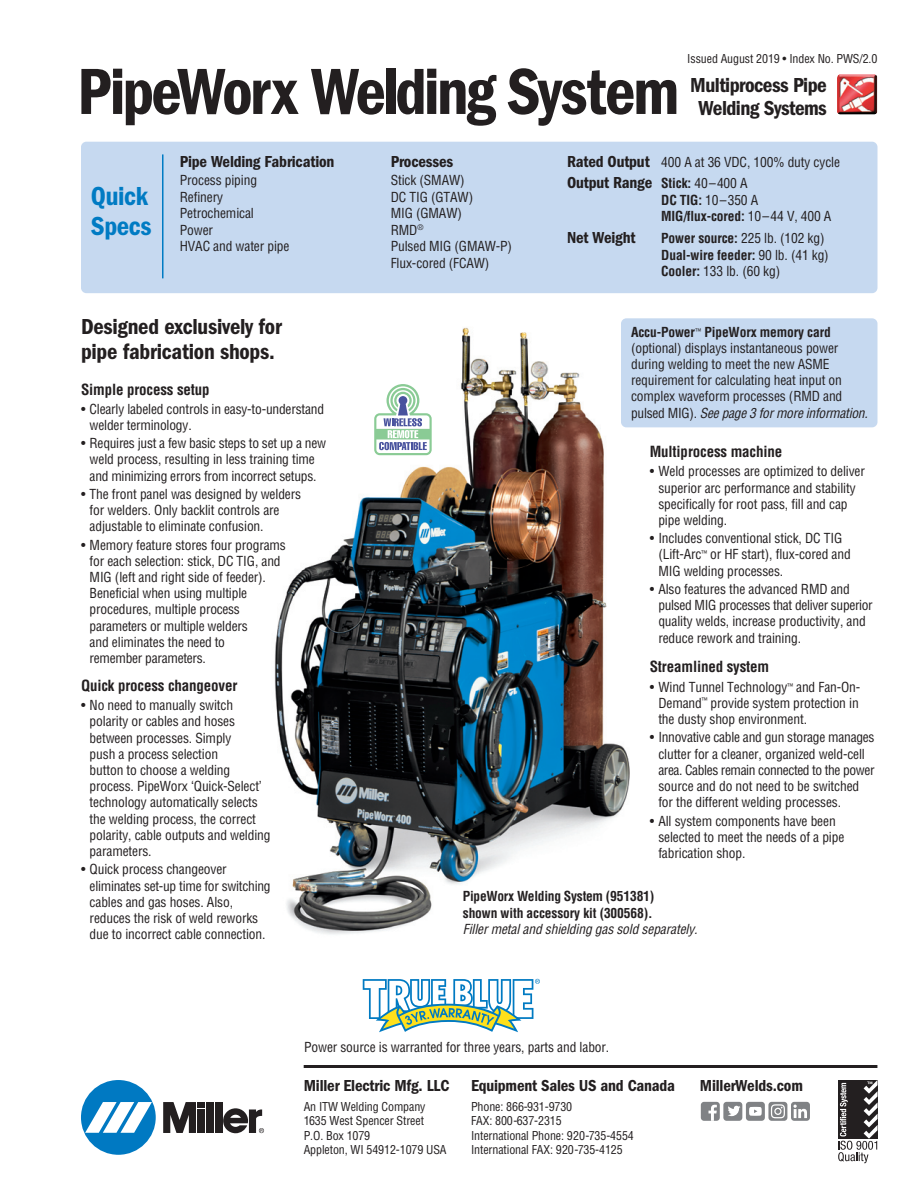
<style>
.page{position:relative;width:918px;height:1188px;background:#fff}
.page>*{position:absolute;margin:0;border:0;box-sizing:border-box;transform-origin:0 0}
.t1{font:67.5px "ITC Franklin Gothic Std Dm Cd";letter-spacing:-.04em;color:#231f20}
.t2{font:27px/30px "ITC Franklin Gothic Std Dm Cd";letter-spacing:-.015em;color:#007bc3}
.t3{font:22.5px/25.5px "ITC Franklin Gothic Std Dm Cd";letter-spacing:-.01em;color:#231f20}
.t4{font:21px/22.5px "ITC Franklin Gothic Std Dm Cd";letter-spacing:-.025em;color:#231f20;text-align:center}
.t5{font:16.5px "ITC Franklin Gothic Std Dm Cd";letter-spacing:-.01em;color:#231f20}
.t6{font:700 condensed 15px "Helvetica";letter-spacing:-.01em;color:#231f20}
.t7{font:condensed 13.5px/16.2px "Helvetica";letter-spacing:-.01em;color:#231f20}
.t8{font:700 condensed 13.5px/16.5px "Helvetica";letter-spacing:-.01em;color:#231f20}
.t9{font:italic condensed 13.5px "Helvetica";color:#231f20}
.t10{font:condensed 12px/14.4px "Helvetica";letter-spacing:-.01em;color:#231f20}
.s1{font-family:"ITC Franklin Gothic Std Dm Cd";font-stretch:normal;font-size:16.5px}
.s2{font-family:"Helvetica";font-weight:700;font-stretch:condensed;font-size:13.5px}
.s3{font-family:"Helvetica";font-stretch:condensed;font-size:13.5px}
.s4{font-weight:400}
.s5{font-weight:700}
.s6{font-style:italic}
</style>
<div class="page">
<img style="left:274px;top:327px;width:378px;height:608px">
<div style="left:81px;top:142px;width:797px;height:151px;background:#c6d9f0;border-radius:5px"></div>
<hr style="left:162px;top:154px;width:2px;height:124px;background:#007bc3">
<img style="left:837px;top:74px;width:40px;height:41px">
<svg style="left:363px;top:979px;width:177px;height:53px"></svg>
<div style="left:621px;top:318px;width:256px;height:109px;background:#c6d9f0;border-radius:5px"></div>
<svg style="left:374px;top:384px;width:58px;height:71px"></svg>
<hr style="left:304px;top:1065px;width:573px;height:3px;background:#231f20">
<div style="left:81px;top:1080px;width:75px;height:75px;background:#0079c2;border-radius:50%"></div>
<svg style="left:85px;top:1102px;width:67px;height:31px"></svg>
<div style="left:206px;top:1102px;width:8px;height:31px;background:#231f20"></div>
<div style="left:215px;top:1102px;width:7px;height:31px;background:#231f20"></div>
<div style="left:198px;top:1102px;width:7px;height:6px;background:#231f20"></div>
<div style="left:198px;top:1109px;width:7px;height:24px;background:#231f20"></div>
<svg style="left:163px;top:1102px;width:33px;height:31px"></svg>
<svg style="left:223px;top:1108px;width:41px;height:25px"></svg>
<svg style="left:838px;top:1080px;width:40px;height:83px"></svg>
<div style="left:791px;top:1102px;width:19px;height:19px;background:#808285;border-radius:3px"></div>
<svg style="left:793px;top:1105px;width:14px;height:13px"></svg>
<div style="left:723px;top:1102px;width:19px;height:19px;background:#808285;border-radius:3px"></div>
<svg style="left:728px;top:1106px;width:12px;height:10px"></svg>
<div style="left:746px;top:1102px;width:19px;height:19px;background:#808285;border-radius:3px"></div>
<svg style="left:749px;top:1107px;width:13px;height:9px"></svg>
<div style="left:701px;top:1102px;width:19px;height:19px;background:#808285;border-radius:3px"></div>
<svg style="left:708px;top:1105px;width:9px;height:16px"></svg>
<div style="left:768px;top:1102px;width:19px;height:19px;background:#808285;border-radius:3px"></div>
<svg style="left:771px;top:1104px;width:14px;height:14px"></svg>
<p class="t10" style="left:687px;top:52px;width:192px">Issued August 2019 • Index No. PWS/2.0</p>
<h1 class="t1" style="left:77px;top:69px;width:604px">PipeWorx Welding System</h1>
<h3 class="t4" style="left:690px;top:76px;width:138px">Multiprocess Pipe<br>Welding Systems</h3>
<h2 class="t2" style="left:91px;top:184px;width:62px">Quick<br>Specs</h2>
<p class="t5" style="left:180px;top:156px;width:156px">Pipe Welding Fabrication</p>
<p class="t7" style="left:180px;top:173px;width:111px">Process piping<br>Refinery<br>Petrochemical<br>Power<br>HVAC and water pipe</p>
<h3 class="t3" style="left:81px;top:315px;width:202px">Designed exclusively for pipe fabrication shops.</h3>
<p class="t6" style="left:81px;top:383px;width:130px">Simple process setup</p>
<p class="t7" style="left:90px;top:402px;width:236px;text-indent:-9px">• Clearly labeled controls in easy-to-understand welder terminology.</p>
<p class="t7" style="left:81px;top:436px;width:247px;text-align:center">• Requires just a few basic steps to set up a new weld process, resulting in less training time and minimizing errors from incorrect setups.</p>
<p class="t7" style="left:90px;top:487px;width:213px;text-indent:-9px">• The front panel was designed by welders for welders. Only backlit controls are adjustable to eliminate confusion.</p>
<p class="t7" style="left:90px;top:538px;width:198px;text-indent:-9px">• Memory feature stores four programs for each selection: stick, DC TIG, and<br>MIG (left and right side of feeder).<br>Beneficial when using multiple procedures, multiple process parameters or multiple welders<br>and eliminates the need to<br>remember parameters.</p>
<p class="t6" style="left:81px;top:680px;width:158px">Quick process changeover</p>
<p class="t7" style="left:90px;top:698px;width:182px;text-indent:-9px">• No need to manually switch polarity or cables and hoses between processes. Simply<br>push a process selection<br>button to choose a welding process. PipeWorx ‘Quick-Select’ technology automatically selects the welding process, the correct polarity, cable outputs and welding parameters.</p>
<p class="t7" style="left:90px;top:862px;width:182px;text-indent:-9px">• Quick process changeover eliminates set-up time for switching cables and gas hoses. Also, reduces the risk of weld reworks due to incorrect cable connection.</p>
<p class="t5" style="left:391px;top:156px;width:64px">Processes</p>
<p class="t7" style="left:391px;top:173px;width:123px">Stick (SMAW)<br>DC TIG (GTAW)<br>MIG (GMAW)<br>RMD<sup>®<br></sup>Pulsed MIG (GMAW-P)<br>Flux-cored (FCAW)</p>
<p class="t7" style="left:567px;top:155px;width:275px"><span class="s1">Rated Output</span> 400 A at 36 VDC, 100% duty cycle</p>
<p class="t5" style="left:567px;top:177px;width:182px">Output Range <span class="s2">Stick:</span> <span class="s3">40–400 A</span></p>
<p class="t8" style="left:661px;top:193px;width:172px">DC TIG: <span class="s4">10–350 A<br></span>MIG/flux-cored: <span class="s4">10–44 V, 400 A</span></p>
<p class="t5" style="left:567px;top:232px;width:70px">Net Weight</p>
<p class="t7" style="left:661px;top:231px;width:169px"><span class="s5">Power source:</span> 225 lb. (102 kg)<br><span class="s5">Dual-wire feeder:</span> 90 lb. (41 kg)<br><span class="s5">Cooler:</span> 133 lb. (60 kg)</p>
<p class="t7" style="left:631px;top:325px;width:241px"><span class="s5">Accu-Power</span><sup>™</sup> <span class="s5">PipeWorx memory card </span>(optional) displays instantaneous power during welding to meet the new ASME requirement for calculating heat input on complex waveform processes (RMD and<br>p u l s e d M I G ) . <span class="s6">See page 3 formore information.</span></p>
<p class="t6" style="left:650px;top:446px;width:134px">Multiprocess machine</p>
<p class="t7" style="left:658px;top:464px;width:208px;text-indent:-9px">• Weld processes are optimized to deliver superior arc performance and stability specifically for root pass, fill and cap pipe welding.</p>
<p class="t7" style="left:658px;top:531px;width:194px;text-indent:-9px">• Includes conventional stick, DC TIG (Lift-Arc<sup>™</sup> or HF start), flux-cored and<br>MIG welding processes.</p>
<p class="t7" style="left:658px;top:582px;width:216px;text-indent:-9px">• Also features the advanced RMD and pulsed MIG processes that deliver superior quality welds, increase productivity, and reduce rework and training.</p>
<p class="t6" style="left:650px;top:661px;width:121px">Streamlined system</p>
<p class="t7" style="left:658px;top:680px;width:204px;text-indent:-9px">• Wind Tunnel Technology<sup>™</sup> and Fan-On-<br>Demand<sup>™</sup> provide system protection in the dusty shop environment.</p>
<p class="t7" style="left:658px;top:730px;width:218px;text-indent:-9px">• Innovative cable and gun storage manages clutter for a cleaner, organized weld-cell area. Cables remain connected to the power source and do not need to be switched for the different welding processes.</p>
<p class="t7" style="left:658px;top:814px;width:188px;text-indent:-9px">• All system components have been selected to meet the needs of a pipe fabrication shop.</p>
<p class="t8" style="left:463px;top:889px;width:193px">PipeWorx Welding System (951381) shown with accessory kit (300568).</p>
<p class="t9" style="left:463px;top:924px;width:239px">Fillermetaland shielding gas sold separately.</p>
<p class="t7" style="left:304px;top:1040px;width:307px">Power source is warranted for three years, parts and labor.</p>
<p class="t5" style="left:304px;top:1080px;width:147px">Miller Electric Mfg. LLC</p>
<p class="t10" style="left:304px;top:1100px;width:144px">An ITW Welding Company<br>1635 West Spencer Street<br>P.O. Box 1079<br>Appleton, WI 54912-1079 USA</p>
<p class="t5" style="left:471px;top:1080px;width:206px">Equipment Sales US and Canada</p>
<p class="t5" style="left:700px;top:1080px;width:105px">MillerWelds.com</p>
<p class="t10" style="left:471px;top:1100px;width:164px">Phone: 866-931-9730<br>FAX: 800-637-2315<br>International Phone: 920-735-4554<br>International FAX: 920-735-4125</p>
</div>
